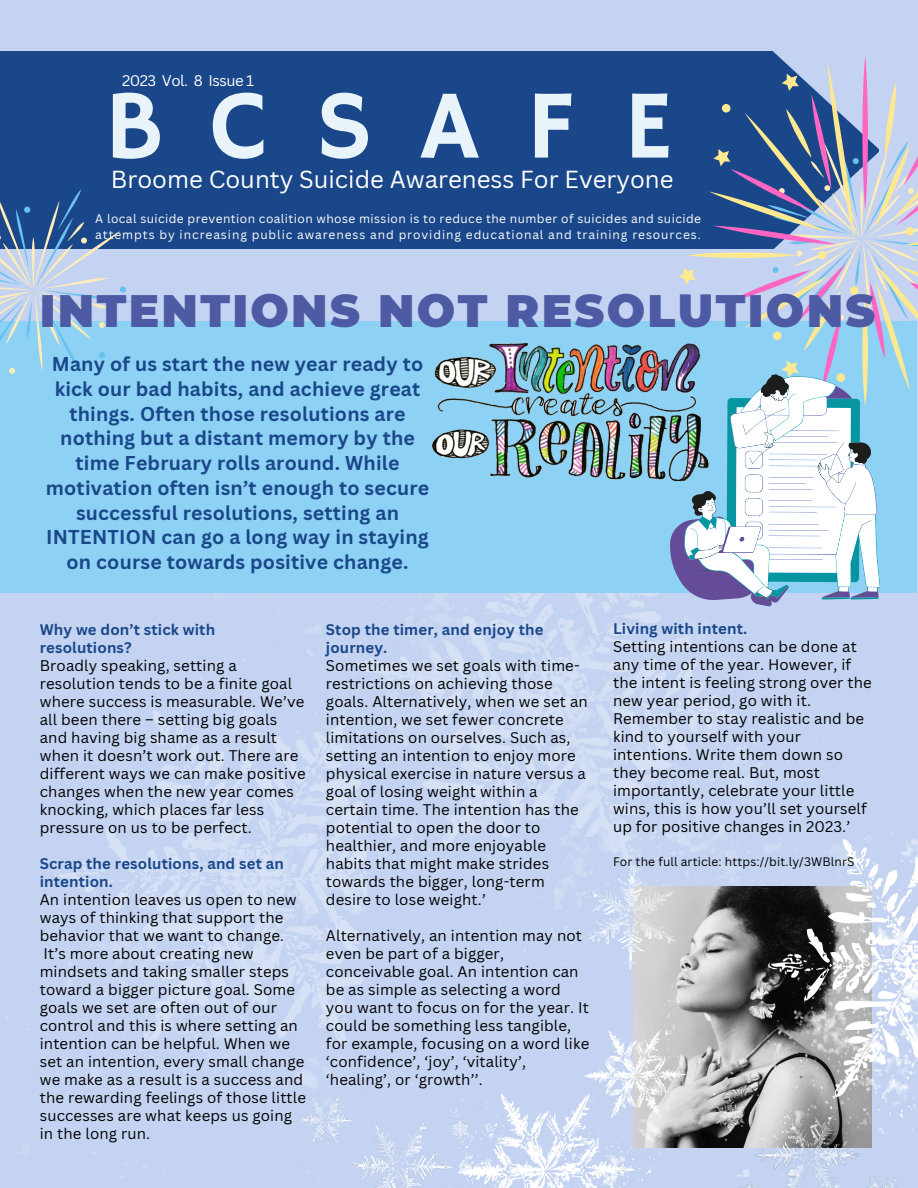
<style>
.page{position:relative;width:918px;height:1188px;background:#c3d3f1}
.page>*{position:absolute;margin:0;border:0;box-sizing:border-box;transform-origin:0 0}
.t1{font:98.1px "Hammersmith One";letter-spacing:.495em;color:#e8f3fa}
.t2{font:900 45.45px "Montserrat";letter-spacing:.05em;color:#4c5ba4}
.t3{font:24px "Canva Sans";color:#fff}
.t4{font:700 19.5px/24.8px "Canva Sans";letter-spacing:.01em;color:#1a4789;text-align:center}
.t5{font:15px/18px "Canva Sans";letter-spacing:.01em;color:#000}
.t6{font:700 15px/18px "Canva Sans";letter-spacing:.01em;color:#1a4789}
.t7{font:15px "Canva Sans";letter-spacing:-.035em;color:#fff}
.t8{font:12px/16px "Canva Sans";letter-spacing:.055em;color:#fff}
.t9{font:12px "Canva Sans";letter-spacing:.01em;color:#000}
</style>
<div class="page">
<img style="left:131px;top:321px;width:625px;height:631px">
<div style="left:597px;top:51px;width:180px;height:198px;background:#1a4789"></div>
<div style="left:0;top:51px;width:597px;height:198px;background:#1a4789"></div>
<img style="left:571px;top:866px;width:105px;height:106px">
<img style="left:679px;top:737px;width:239px;height:411px">
<img style="left:6px;top:593px;width:360px;height:584px">
<img style="left:365px;top:972px;width:329px;height:216px">
<img style="left:298px;top:1096px;width:195px;height:92px">
<img style="left:713px;top:1094px;width:197px;height:94px">
<div style="left:0;top:322px;width:917px;height:271px;background:#8dd2f4"></div>
<svg style="left:0;top:189px;width:131px;height:185px"></svg>
<svg style="left:670px;top:525px;width:102px;height:82px"></svg>
<svg style="left:679px;top:55px;width:239px;height:549px"></svg>
<img style="left:432px;top:333px;width:285px;height:157px">
<p class="t7" style="left:122px;top:70px;width:134px">2023 Vol. 8 Issue 1</p>
<h1 class="t1" style="left:105px;top:69px;width:570px">BCSAFE</h1>
<h3 class="t3" style="left:111px;top:163px;width:564px">Broome County Suicide Awareness For Everyone</h3>
<p class="t8" style="left:95px;top:211px;width:607px">A local suicide prevention coalition whose mission is to reduce the number of suicides and suicide attempts by increasing public awareness and providing educational and training resources.</p>
<h2 class="t2" style="left:40px;top:283px;width:837px">INTENTIONS NOT RESOLUTIONS</h2>
<p class="t4" style="left:46px;top:351px;width:385px">Many of us start the new year ready to kick our bad habits, and achieve great things. Often those resolutions are nothing but a distant memory by the time February rolls around. While motivation often isn’t enough to secure successful resolutions, setting an INTENTION can go a long way in staying on course towards positive change.</p>
<p class="t6" style="left:40px;top:620px;width:177px">Why we don’t stick with resolutions?</p>
<p class="t5" style="left:40px;top:656px;width:267px">Broadly speaking, setting a resolution tends to be a finite goal where success is measurable. We’ve all been there – setting big goals and having big shame as a result when it doesn’t work out. There are different ways we can make positive changes when the new year comes knocking, which places far less pressure on us to be perfect.</p>
<p class="t6" style="left:40px;top:854px;width:246px">Scrap the resolutions, and set an intention.</p>
<p class="t5" style="left:40px;top:890px;width:268px">An intention leaves us open to new ways of thinking that support the behavior that we want to change.<br>It’s more about creating new mindsets and taking smaller steps toward a bigger picture goal. Some goals we set are often out of our control and this is where setting an intention can be helpful. When we set an intention, every small change we make as a result is a success and the rewarding feelings of those little successes are what keeps us going in the long run.</p>
<p class="t6" style="left:326px;top:620px;width:219px">Stop the timer, and enjoy the journey.</p>
<p class="t5" style="left:326px;top:656px;width:263px">Sometimes we set goals with time&shy;restrictions on achieving those goals. Alternatively, when we set an intention, we set fewer concrete limitations on ourselves. Such as, setting an intention to enjoy more physical exercise in nature versus a goal of losing weight within a certain time. The intention has the potential to open the door to healthier, and more enjoyable habits that might make strides towards the bigger, long-term desire to lose weight.’</p>
<p class="t5" style="left:326px;top:926px;width:265px">Alternatively, an intention may not even be part of a bigger, conceivable goal. An intention can be as simple as selecting a word you want to focus on for the year. It could be something less tangible, for example, focusing on a word like ‘confidence’, ‘joy’, ‘vitality’, ‘healing’, or ‘growth’’.</p>
<p class="t6" style="left:613px;top:619px;width:136px">Living with intent.</p>
<p class="t5" style="left:613px;top:637px;width:260px">Setting intentions can be done at any time of the year. However, if the intent is feeling strong over the new year period, go with it.<br>Remember to stay realistic and be kind to yourself with your intentions. Write them down so they become real. But, most importantly, celebrate your little wins, this is how you’ll set yourself up for positive changes in 2023.’</p>
<p class="t9" style="left:613px;top:853px;width:243px">For the full article: https://bit.ly/3WBlnrS</p>
</div>
